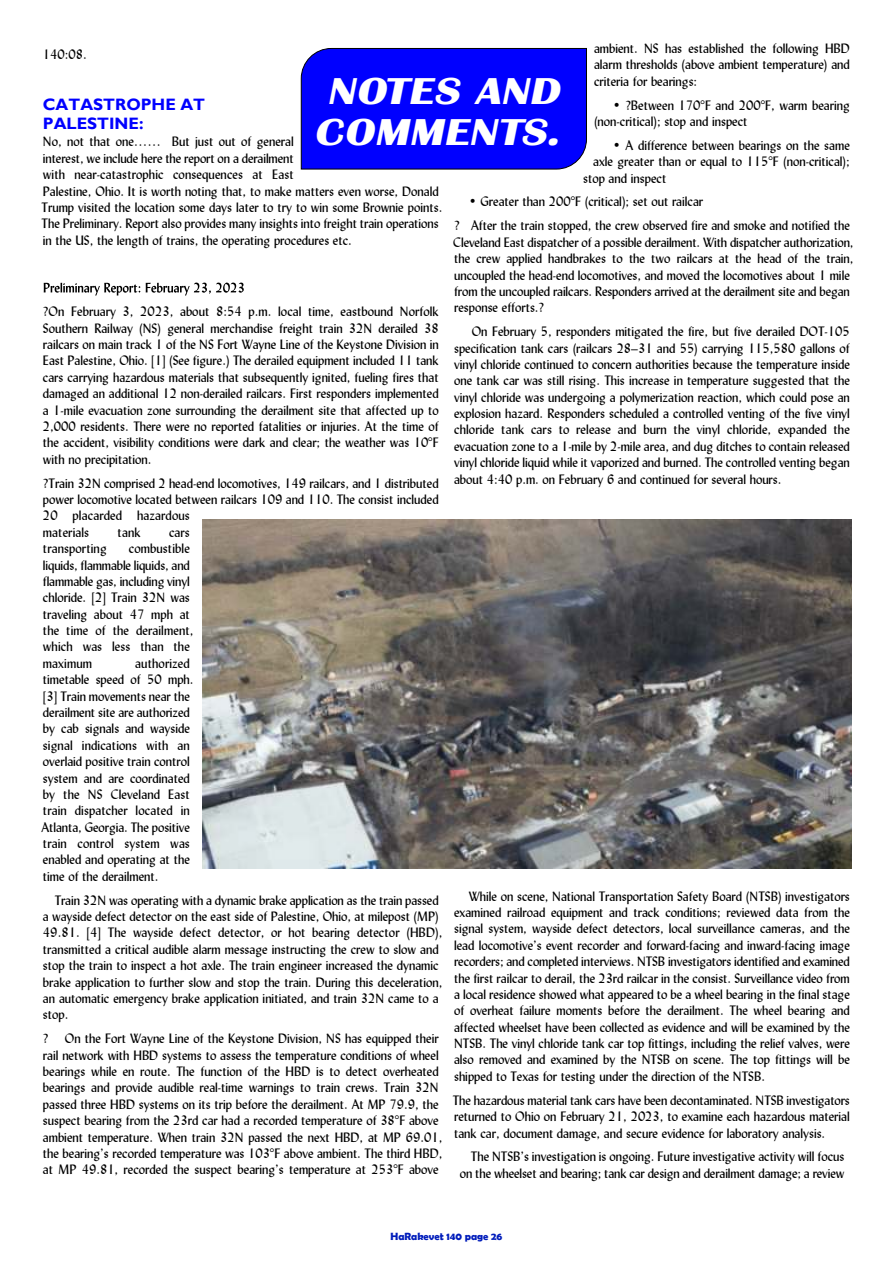
<style>
.page{position:relative;width:893px;height:1263px;background:#fff}
.page>*{position:absolute;margin:0;border:0;box-sizing:border-box;transform-origin:0 0}
.t1{font:italic 36px/41.4px "Grenoble Heavy SF Bold";letter-spacing:.05em;color:#fff;text-align:center;scale:1.2 1}
.t2{font:700 16.5px/19px "Gill Sans";color:#00f}
.t3{font:13.5px/16.4px "Lydian BT";color:#000}
.t4{font:700 10.5px "Berlin Sans FB Demi";color:#001cbb}
</style>
<div class="page">
<svg style="left:44px;top:283px;width:200px;height:13px"></svg>
<div style="left:301px;top:48px;width:286px;height:121px;background:#00f"></div>
<img style="left:202px;top:520px;width:649px;height:348px">
<p class="t3" style="left:594px;top:41px;width:257px;text-align:justify">ambient. NS has established the following HBD alarm thresholds (above ambient temperature) and criteria for bearings:</p>
<p class="t3" style="left:594px;top:98px;width:257px;text-indent:19px">• ?Between 170°F and 200°F, warm bearing (non-critical); stop and inspect</p>
<p class="t3" style="left:613px;top:138px;width:239px">• A difference between bearings on the same</p>
<p class="t3" style="left:593px;top:155px;width:258px">axle greater than or equal to 115°F (non-critical);</p>
<p class="t3" style="left:583px;top:171px;width:85px">stop and inspect</p>
<p class="t3" style="left:454px;top:191px;width:397px;line-height:23.9px;text-indent:15px">• Greater than 200°F (critical); set out railcar<br>? After the train stopped, the crew observed fire and smoke and notified the</p>
<p class="t3" style="left:453px;top:235px;width:402px">Cleveland East dispatcher of a possible derailment. With dispatcher authorization, the crew applied handbrakes to the two railcars at the head of the train, uncoupled the head-end locomotives, and moved the locomotives about 1 mile from the uncoupled railcars. Responders arrived at the derailment site and began response efforts.?</p>
<p class="t3" style="left:454px;top:324px;width:397px;text-align:justify;text-indent:18px">On February 5, responders mitigated the fire, but five derailed DOT-105 specification tank cars (railcars 28–31 and 55) carrying 115,580 gallons of vinyl chloride continued to concern authorities because the temperature inside one tank car was still rising. This increase in temperature suggested that the vinyl chloride was undergoing a polymerization reaction, which could pose an explosion hazard. Responders scheduled a controlled venting of the five vinyl chloride tank cars to release and burn the vinyl chloride, expanded the evacuation zone to a 1-mile by 2-mile area, and dug ditches to contain released vinyl chloride liquid while it vaporized and burned. The controlled venting began about 4:40 p.m. on February 6 and continued for several hours.</p>
<p class="t3" style="left:43px;top:47px;width:45px">140:08.</p>
<p class="t2" style="left:43px;top:96px;width:164px">CATASTROPHE AT<br>PALESTINE:</p>
<p class="t3" style="left:42px;top:135px;width:402px">No, not that one…… But just out of general<br>interest, we include here the report on a derailment<br>with near-catastrophic consequences at East<br>Palestine, Ohio. It is worth noting that, to make matters even worse, Donald Trump visited the location some days later to try to win some Brownie points.<br>The Preliminary. Report also provides many insights into freight train operations in the US, the length of trains, the operating procedures etc.</p>
<h1 class="t1" style="left:314px;top:73px;width:205px">NOTES AND<br>COMMENTS.</h1>
<p class="t3" style="left:43px;top:305px;width:397px;text-align:justify">?On February 3, 2023, about 8:54 p.m. local time, eastbound Norfolk Southern Railway (NS) general merchandise freight train 32N derailed 38 railcars on main track 1 of the NS Fort Wayne Line of the Keystone Division in East Palestine, Ohio. [1] (See figure.) The derailed equipment included 11 tank cars carrying hazardous materials that subsequently ignited, fueling fires that damaged an additional 12 non-derailed railcars. First responders implemented a 1-mile evacuation zone surrounding the derailment site that affected up to 2,000 residents. There were no reported fatalities or injuries. At the time of the accident, visibility conditions were dark and clear; the weather was 10°F with no precipitation.</p>
<p class="t3" style="left:43px;top:476px;width:397px">?Train 32N comprised 2 head-end locomotives, 149 railcars, and 1 distributed power locomotive located between railcars 109 and 110. The consist included 20 placarded hazardous<br>materials</p>
<p class="t3" style="left:118px;top:525px;width:24px">tank</p>
<p class="t3" style="left:169px;top:525px;width:22px">cars</p>
<p class="t3" style="left:43px;top:541px;width:152px;text-indent:86px">combustible liquids, flammable liquids, and flammable gas, including vinyl chloride. [2] Train 32N was traveling about 47 mph at the time of the derailment, which was less than the maximum</p>
<p class="t3" style="left:43px;top:541px;width:65px">transporting</p>
<p class="t3" style="left:41px;top:656px;width:154px;text-indent:94px">authorized timetable speed of 50 mph. [3] Train movements near the derailment site are authorized by cab signals and wayside signal indications with an overlaid positive train control system and are coordinated by the NS Cleveland East train dispatcher located in<br>Atlanta, Georgia. The positive train control system was enabled and operating at the time of the derailment.</p>
<p class="t3" style="left:43px;top:893px;width:401px;text-indent:12px">Train 32N was operating with a dynamic brake application as the train passed a wayside defect detector on the east side of Palestine, Ohio, at milepost (MP)<br>49.81. [4] The wayside defect detector, or hot bearing detector (HBD), transmitted a critical audible alarm message instructing the crew to slow and stop the train to inspect a hot axle. The train engineer increased the dynamic brake application to further slow and stop the train. During this deceleration, an automatic emergency brake application initiated, and train 32N came to a stop.</p>
<p class="t3" style="left:43px;top:1031px;width:401px">? On the Fort Wayne Line of the Keystone Division, NS has equipped their rail network with HBD systems to assess the temperature conditions of wheel bearings while en route. The function of the HBD is to detect overheated bearings and provide audible real-time warnings to train crews. Train 32N passed three HBD systems on its trip before the derailment. At MP 79.9, the suspect bearing from the 23rd car had a recorded temperature of 38°F above ambient temperature. When train 32N passed the next HBD, at MP 69.01, the bearing’s recorded temperature was 103°F above ambient. The third HBD, at MP 49.81, recorded the suspect bearing’s temperature at 253°F above</p>
<p class="t3" style="left:454px;top:889px;width:397px;text-align:justify;text-indent:15px">While on scene, National Transportation Safety Board (NTSB) investigators examined railroad equipment and track conditions; reviewed data from the signal system, wayside defect detectors, local surveillance cameras, and the lead locomotive’s event recorder and forward-facing and inward-facing image recorders; and completed interviews. NTSB investigators identified and examined the first railcar to derail, the 23rd railcar in the consist. Surveillance video from a local residence showed what appeared to be a wheel bearing in the final stage of overheat failure moments before the derailment. The wheel bearing and affected wheelset have been collected as evidence and will be examined by the NTSB. The vinyl chloride tank car top fittings, including the relief valves, were also removed and examined by the NTSB on scene. The top fittings will be shipped to Texas for testing under the direction of the NTSB.</p>
<p class="t3" style="left:453px;top:1093px;width:399px;text-align:justify">The hazardous material tank cars have been decontaminated. NTSB investigators returned to Ohio on February 21, 2023, to examine each hazardous material tank car, document damage, and secure evidence for laboratory analysis.</p>
<p class="t3" style="left:460px;top:1150px;width:386px;text-align:right">The NTSB’s investigation is ongoing. Future investigative activity will focus on the wheelset and bearing; tank car design and derailment damage; a review</p>
<p class="t4" style="left:390px;top:1230px;width:113px">HaRakevet 140 page 26</p>
</div>
